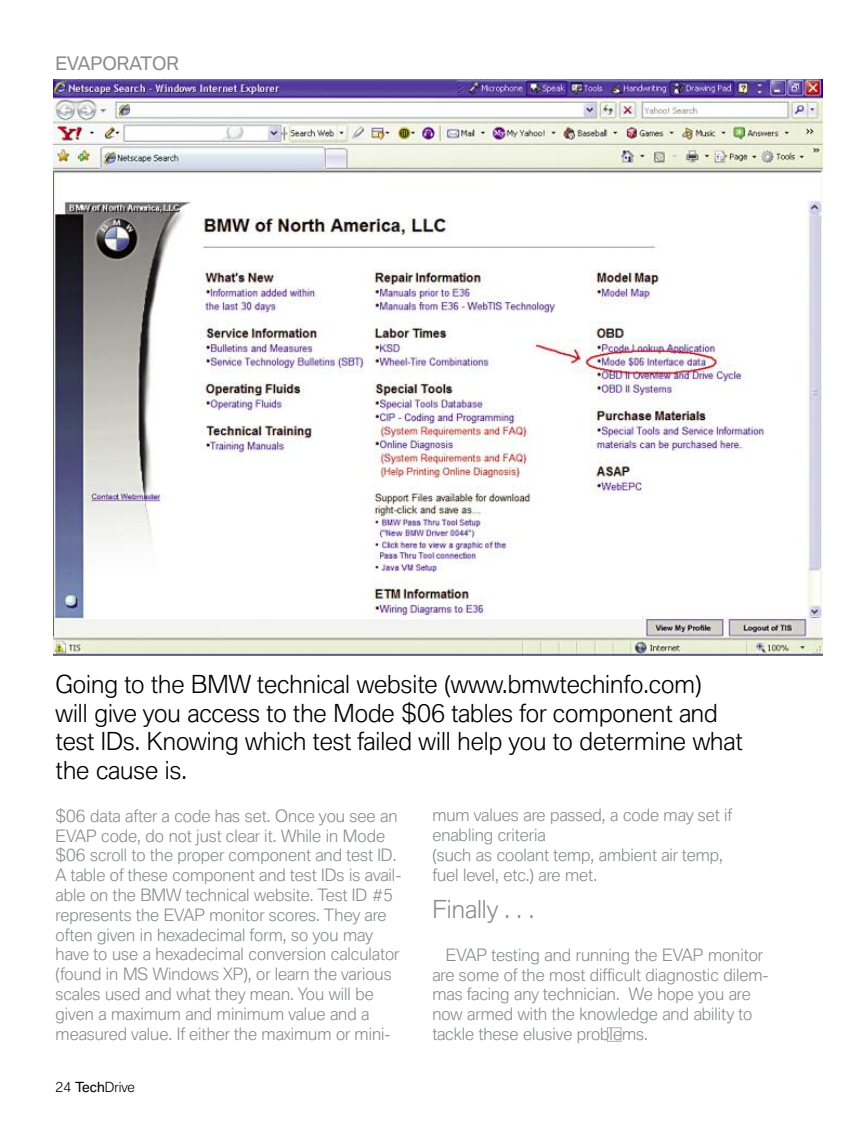
<style>
.page{position:relative;width:851px;height:1134px;background:#fff}
.page>*{position:absolute;margin:0;border:0;box-sizing:border-box;transform-origin:0 0}
.t1{font:300 24px/28.8px "BMW Type";color:#000}
.t2{font:300 24px "BMW Type";color:#8a8c8e}
.t3{font:18px "BMW Type";color:#8a8c8e}
.t4{font:300 16.5px/19.8px "BMW Type";color:#8a8c8e}
.t5{font:300 13.5px "BMW Type";color:#000}
.s1{font-weight:400}
</style>
<div class="page">
<div style="left:607px;top:1027px;width:14px;height:15px;border:1px solid #adaeb0"></div>
<img style="left:54px;top:79px;width:768px;height:576px">
<p class="t3" style="left:56px;top:56px;width:125px">EVAPORATOR</p>
<h1 class="t1" style="left:56px;top:672px;width:689px">Going to the BMW technical website (www.bmwtechinfo.com)<br>will give you access to the Mode $06 tables for component and test IDs. Knowing which test failed will help you to determine what the cause is.</h1>
<p class="t4" style="left:55px;top:807px;width:347px">$06 data after a code has set. Once you see an EVAP code, do not just clear it. While in Mode $06 scroll to the proper component and test ID.<br>A table of these component and test IDs is avail&shy;able on the BMW technical website. Test ID #5 represents the EVAP monitor scores. They are often given in hexadecimal form, so you may have to use a hexadecimal conversion calculator (found in MS Windows XP), or learn the various scales used and what they mean. You will be given a maximum and minimum value and a measured value. If either the maximum or mini-</p>
<p class="t5" style="left:56px;top:1082px;width:81px">24 <span class="s1">Tech</span>Drive</p>
<p class="t4" style="left:432px;top:807px;width:301px">mum values are passed, a code may set if enabling criteria<br>(such as coolant temp, ambient air temp, fuel level, etc.) are met.</p>
<h1 class="t2" style="left:432px;top:900px;width:103px">Finally . . .</h1>
<p class="t4" style="left:432px;top:946px;width:338px;text-indent:14px">EVAP testing and running the EVAP monitor are some of the most difficult diagnostic dilem&shy;mas facing any technician. We hope you are now armed with the knowledge and ability to tackle these elusive problems.</p>
</div>
